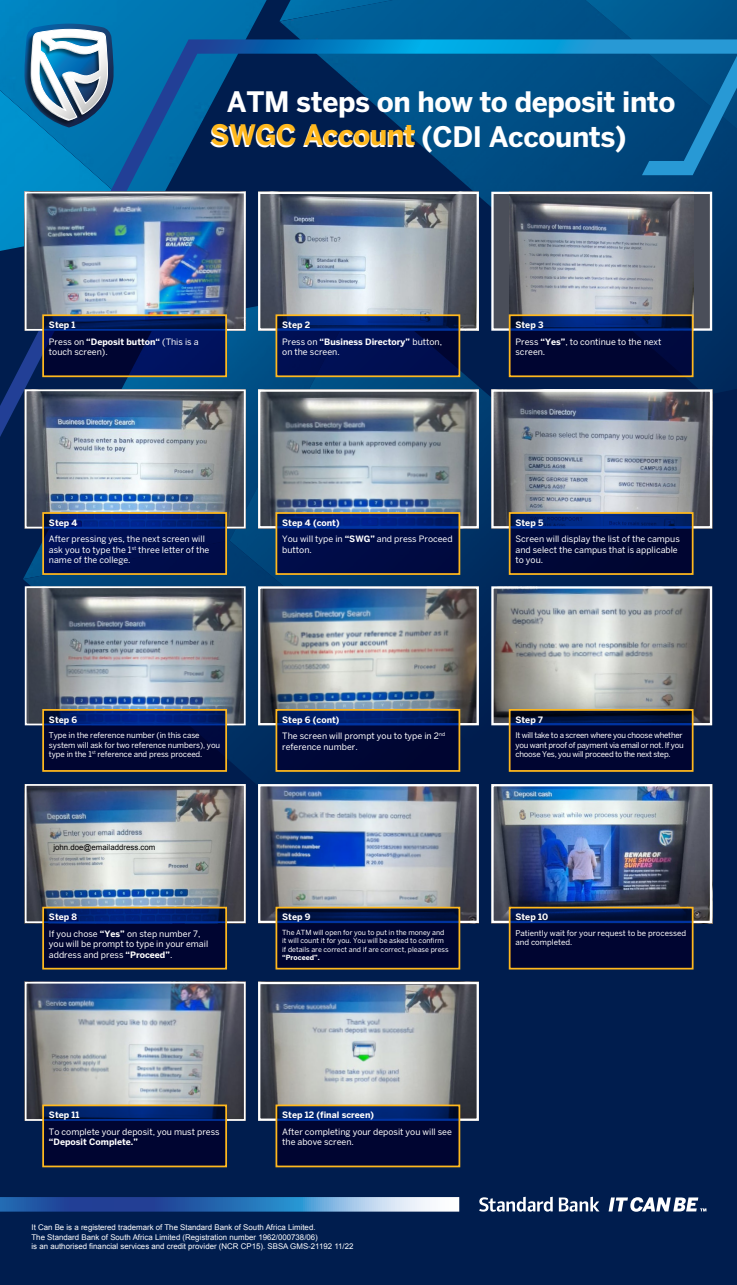
<style>
.page{position:relative;width:737px;height:1285px;background:#001d4e}
.page>*{position:absolute;margin:0;border:0;box-sizing:border-box;transform-origin:0 0}
.t1{font:700 28px/34.4px "Benton Sans";letter-spacing:-.015em;color:#fff}
.t2{font:8.75px/10.5px "Benton Sans";color:#fff}
.t3{font:700 8.75px/16.5px "Benton Sans";color:#fff}
.t4{font:7.88px/9.5px "Arial";color:#fff}
.t5{font:7.88px/9.5px "Benton Sans";letter-spacing:-.01em;color:#fff}
.t6{font:7.88px/9.5px "Benton Sans";letter-spacing:-.03em;color:#fff}
.t7{font:7.88px "Arial";color:#000}
.t8{font:7px/8.4px "Benton Sans";color:#fff}
.t9{font:700 7px "Benton Sans";color:#fff}
.s1{font-weight:400}
.s2{font-weight:700}
</style>
<div class="page">
<img style="left:280px;top:0;width:305px;height:39px">
<img style="left:585px;top:0;width:152px;height:39px">
<img style="left:23px;top:540px;width:206px;height:326px">
<img style="left:229px;top:437px;width:484px;height:385px">
<img style="left:0;top:0;width:267px;height:39px">
<svg style="left:0;top:1197px;width:459px;height:14px;background:#5784bf"></svg>
<svg style="left:608px;top:1197px;width:98px;height:15px"></svg>
<svg style="left:479px;top:1197px;width:73px;height:15px"></svg>
<svg style="left:559px;top:1197px;width:40px;height:14px"></svg>
<svg style="left:0;top:39px;width:737px;height:398px"></svg>
<svg style="left:0;top:24px;width:149px;height:227px;background:#2585b7"></svg>
<img style="left:28px;top:195px;width:215px;height:133px">
<div style="left:25px;top:192px;width:221px;height:139px;border:2px solid #fff"></div>
<svg style="left:45px;top:317px;width:179px;height:57px"></svg>
<div style="left:42px;top:314px;width:185px;height:63px;border:2px solid #ffb81d"></div>
<img style="left:28px;top:589px;width:215px;height:133px">
<div style="left:25px;top:586px;width:221px;height:139px;border:2px solid #fff"></div>
<svg style="left:45px;top:712px;width:179px;height:57px;background:#000b43"></svg>
<div style="left:42px;top:709px;width:185px;height:63px;border:2px solid #ffb81d"></div>
<img style="left:261px;top:195px;width:215px;height:133px">
<div style="left:258px;top:192px;width:221px;height:139px;border:2px solid #fff"></div>
<svg style="left:278px;top:317px;width:179px;height:57px;fill:#000f53"></svg>
<div style="left:275px;top:314px;width:185px;height:63px;border:2px solid #ffb81d"></div>
<img style="left:261px;top:589px;width:215px;height:133px">
<div style="left:258px;top:586px;width:221px;height:139px;border:2px solid #fff"></div>
<svg style="left:278px;top:712px;width:179px;height:57px;background:#000c43"></svg>
<div style="left:275px;top:709px;width:185px;height:63px;border:2px solid #ffb81d"></div>
<div style="left:492px;top:193px;width:219px;height:137px;background:#4a4e59"></div>
<img style="left:509px;top:195px;width:184px;height:119px">
<div style="left:491px;top:192px;width:221px;height:139px;border:2px solid #fff"></div>
<svg style="left:512px;top:317px;width:178px;height:57px;background:#000c41"></svg>
<div style="left:509px;top:314px;width:184px;height:63px;border:2px solid #ffb81d"></div>
<img style="left:494px;top:589px;width:215px;height:133px">
<div style="left:491px;top:586px;width:221px;height:139px;border:2px solid #fff"></div>
<svg style="left:512px;top:712px;width:178px;height:57px;background:#000835"></svg>
<div style="left:509px;top:709px;width:184px;height:63px;border:2px solid #ffb81d"></div>
<img style="left:28px;top:392px;width:215px;height:133px">
<div style="left:25px;top:389px;width:221px;height:139px;border:2px solid #fff"></div>
<svg style="left:45px;top:515px;width:179px;height:57px;fill:#000f52"></svg>
<div style="left:42px;top:512px;width:185px;height:63px;border:2px solid #ffb81d"></div>
<img style="left:28px;top:787px;width:215px;height:133px">
<div style="left:25px;top:784px;width:221px;height:139px;border:2px solid #fff"></div>
<svg style="left:45px;top:910px;width:179px;height:56px;background:#000c41"></svg>
<div style="left:42px;top:907px;width:185px;height:62px;border:2px solid #ffb81d"></div>
<img style="left:261px;top:392px;width:215px;height:133px">
<div style="left:258px;top:389px;width:221px;height:139px;border:2px solid #fff"></div>
<svg style="left:278px;top:515px;width:179px;height:57px;fill:#000c48"></svg>
<div style="left:275px;top:512px;width:185px;height:63px;border:2px solid #ffb81d"></div>
<img style="left:261px;top:787px;width:215px;height:133px">
<div style="left:258px;top:784px;width:221px;height:139px;border:2px solid #fff"></div>
<svg style="left:278px;top:910px;width:179px;height:56px;background:#000938"></svg>
<div style="left:275px;top:907px;width:185px;height:62px;border:2px solid #ffb81d"></div>
<img style="left:494px;top:392px;width:215px;height:133px">
<div style="left:491px;top:389px;width:221px;height:139px;border:2px solid #fff"></div>
<svg style="left:512px;top:515px;width:178px;height:57px;background:#000e46"></svg>
<div style="left:509px;top:512px;width:184px;height:63px;border:2px solid #ffb81d"></div>
<img style="left:494px;top:787px;width:215px;height:133px">
<div style="left:491px;top:784px;width:221px;height:139px;border:2px solid #fff"></div>
<svg style="left:512px;top:910px;width:178px;height:56px;background:#000939"></svg>
<div style="left:509px;top:907px;width:184px;height:62px;border:2px solid #ffb81d"></div>
<img style="left:28px;top:985px;width:215px;height:133px">
<div style="left:25px;top:982px;width:221px;height:139px;border:2px solid #fff"></div>
<svg style="left:45px;top:1107px;width:179px;height:57px;background:#000c3f"></svg>
<div style="left:42px;top:1104px;width:185px;height:63px;border:2px solid #ffb81d"></div>
<img style="left:261px;top:985px;width:215px;height:133px">
<div style="left:258px;top:982px;width:221px;height:139px;border:2px solid #fff"></div>
<svg style="left:278px;top:1107px;width:179px;height:57px;background:#000c41"></svg>
<div style="left:275px;top:1104px;width:185px;height:63px;border:2px solid #ffb81d"></div>
<h1 class="t1" style="left:209px;top:84px;width:467px;text-indent:18px">ATM steps on how to deposit into<br>SWGC Account (CDI Accounts)</h1>
<p class="t3" style="left:49px;top:316px;width:151px">Step 1<br><span class="s1">Press on</span> “Deposit button“ <span class="s1">(This is a</span></p>
<p class="t2" style="left:49px;top:346px;width:60px">touch screen).</p>
<p class="t3" style="left:282px;top:316px;width:161px">Step 2<br><span class="s1">Press on</span> “Business Directory” <span class="s1">button,</span></p>
<p class="t2" style="left:282px;top:346px;width:59px">on the screen.</p>
<p class="t2" style="left:515px;top:316px;width:147px;line-height:16.5px"><span class="s2">Step 3<br></span>Press <span class="s2">“Yes”</span>, to continue to the next</p>
<p class="t2" style="left:515px;top:346px;width:31px">screen.</p>
<p class="t3" style="left:49px;top:514px;width:30px">Step 4</p>
<p class="t2" style="left:49px;top:534px;width:162px">After pressing yes, the next screen will ask you to type the 1<sup>st</sup> three letter of the name of the college.</p>
<p class="t3" style="left:49px;top:711px;width:30px">Step 6</p>
<p class="t5" style="left:49px;top:730px;width:173px">Type in the reference number (in this case system will ask for two reference numbers), you type in the 1<sup>st</sup> reference and press proceed.</p>
<p class="t7" style="left:53px;top:842px;width:104px">john.doe@emailaddress.com</p>
<p class="t2" style="left:49px;top:909px;width:153px;line-height:16.5px"><span class="s2">Step 8<br></span>If you chose <span class="s2">“Yes”</span> on step number 7,</p>
<p class="t2" style="left:49px;top:939px;width:161px">you will be prompt to type in your email address and press <span class="s2">“Proceed”</span>.</p>
<p class="t3" style="left:49px;top:1106px;width:32px">Step 11</p>
<p class="t2" style="left:49px;top:1126px;width:172px">To complete your deposit, you must press</p>
<p class="t3" style="left:49px;top:1133px;width:90px">“Deposit Complete.”</p>
<p class="t2" style="left:282px;top:514px;width:172px;line-height:16.5px"><span class="s2">Step 4 (cont)<br></span>You will type in <span class="s2">“SWG”</span> and press Proceed</p>
<p class="t2" style="left:282px;top:544px;width:31px">button.</p>
<p class="t2" style="left:282px;top:711px;width:164px;line-height:16.5px"><span class="s2">Step 6 (cont)<br></span>The screen will prompt you to type in 2<sup>nd</sup></p>
<p class="t2" style="left:282px;top:741px;width:77px">reference number.</p>
<p class="t3" style="left:282px;top:909px;width:30px">Step 9</p>
<p class="t8" style="left:282px;top:928px;width:168px">The ATM will open for you to put in the money and it will count it for you. You will be asked to confirm if details are correct and if are correct, please press</p>
<p class="t9" style="left:282px;top:953px;width:39px">“Proceed”.</p>
<p class="t3" style="left:282px;top:1106px;width:93px">Step 12 (final screen)</p>
<p class="t2" style="left:282px;top:1126px;width:171px">After completing your deposit you will see the above screen.</p>
<p class="t4" style="left:32px;top:1223px;width:323px">It Can Be is a registered trademark of The Standard Bank of South Africa Limited.<br>The Standard Bank of South Africa Limited (Registration number 1962/000738/06)<br>is an authorised financial services and credit provider (NCR CP15). SBSA GMS-21192 11/22</p>
<p class="t3" style="left:515px;top:514px;width:29px">Step 5</p>
<p class="t2" style="left:515px;top:534px;width:166px">Screen will display the list of the campus and select the campus that is applicable to you.</p>
<p class="t3" style="left:515px;top:711px;width:29px">Step 7</p>
<p class="t6" style="left:515px;top:730px;width:170px">It will take to a screen where you choose whether you want proof of payment via email or not. If you choose Yes, you will proceed to the next step.</p>
<p class="t3" style="left:515px;top:909px;width:34px">Step 10</p>
<p class="t5" style="left:515px;top:928px;width:172px">Patiently wait for your request to be processed and completed.</p>
</div>
